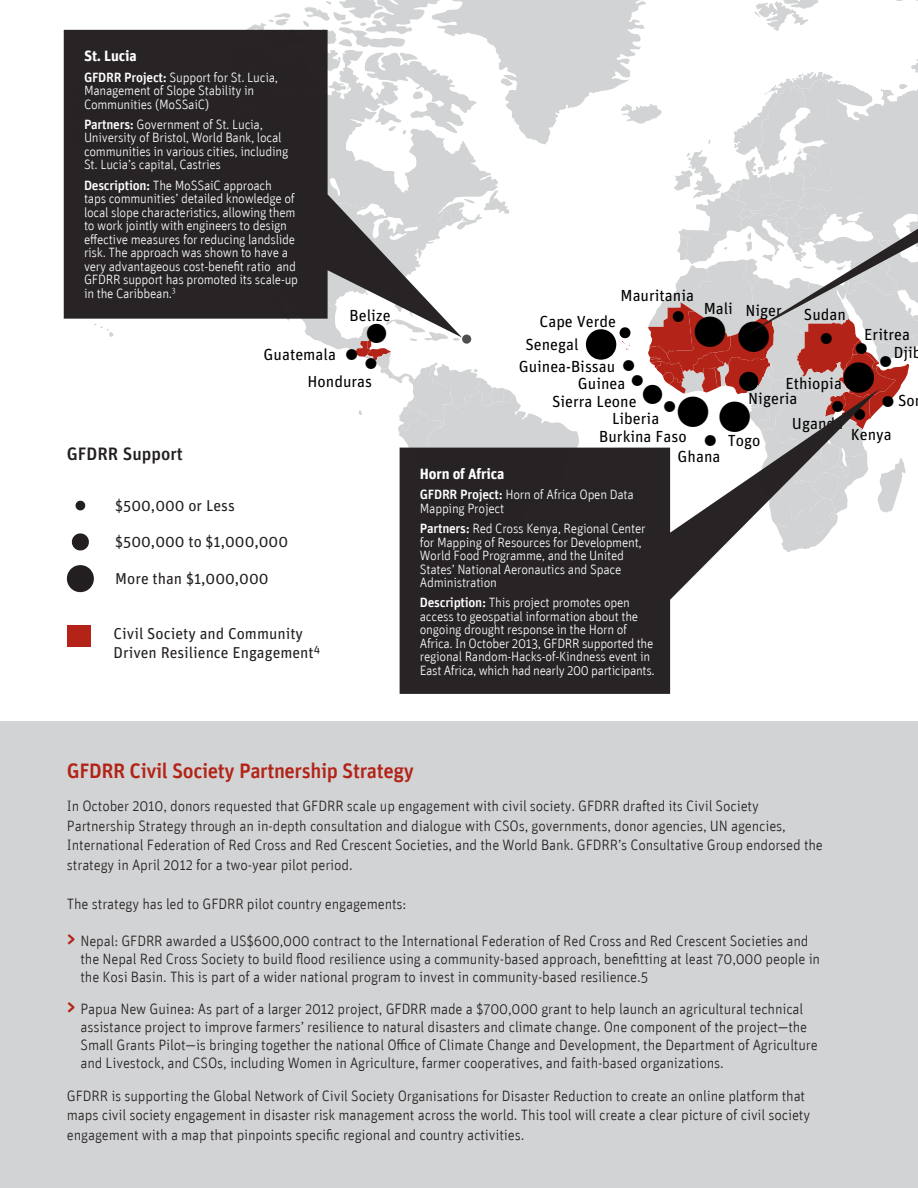
<style>
.page{position:relative;width:918px;height:1188px;background:#fff}
.page>*{position:absolute;margin:0;border:0;box-sizing:border-box;transform-origin:0 0}
.t1{font:44.7px/80.4px "ESRI Default Marker";color:#000;text-align:center}
.t2{font:28.2px "ESRI Default Marker";color:#000}
.t3{font:500 21px "Unit";letter-spacing:-.02em;color:#b32317}
.t4{font:500 18px "Unit";color:#231f20}
.t5{font:16.05px/34.8px "Unit";color:#010101}
.t6{font:16.05px/15.6px "ESRI Default Marker";color:#000;text-align:center}
.t7{font:15.75px/18.9px "Unit";color:#231f20}
.t8{font:300 15px/19.5px "Unit";letter-spacing:-.01em;color:#231f20}
.t9{font:700 15px "Unit";letter-spacing:-.01em;color:#fff}
.t10{font:300 13.5px/13.5px "Unit";letter-spacing:-.02em;color:#fff}
.s1{font-weight:500}
.s2{font-family:"ESRI Default Marker";color:#000}
.s3{font-weight:500;font-size:22.5px;color:#b32317}
</style>
<div class="page">
<svg style="left:260px;top:0;width:658px;height:654px"></svg>
<div style="left:0;top:722px;width:917px;height:466px;background:#d1d3d4"></div>
<svg style="left:746px;top:45px;width:172px;height:290px;fill:#d1d3d4"></svg>
<svg style="left:400px;top:389px;width:480px;height:305px;fill:#282425"></svg>
<svg style="left:64px;top:30px;width:398px;height:308px;fill:#282425"></svg>
<div style="left:462px;top:335px;width:9px;height:9px;background:#4e4f50;border-radius:50%"></div>
<div style="left:67px;top:444px;width:253px;height:217px;background:#fff"></div>
<div style="left:67px;top:625px;width:23px;height:22px;background:#b32317"></div>
<svg style="left:76px;top:501px;width:9px;height:9px"></svg>
<svg style="left:72px;top:533px;width:17px;height:17px"></svg>
<svg style="left:67px;top:565px;width:27px;height:27px"></svg>
<p class="t9" style="left:84px;top:47px;width:54px">St. Lucia</p>
<p class="t10" style="left:84px;top:70px;width:196px"><span class="s1">GFDRR Project:</span> Support for St. Lucia,<br>Management of Slope Stability in<br>Communities (MoSSaiC)</p>
<p class="t10" style="left:84px;top:117px;width:206px"><span class="s1">Partners:</span> Government of St. Lucia, University of Bristol, World Bank, local communities in various cities, including St. Lucia’s capital, Castries</p>
<p class="t10" style="left:84px;top:178px;width:216px"><span class="s1">Description:</span> The MoSSaiC approach<br>taps communities’ detailed knowledge of local slope characteristics, allowing them to work jointly with engineers to design effective measures for reducing landslide risk. The approach was shown to have a very advantageous cost-benefit ratio and GFDRR support has promoted its scale-up in the Caribbean.<sup>3</sup></p>
<p class="t5" style="left:264px;top:336px;width:74px">Guatemala</p>
<p class="t5" style="left:350px;top:297px;width:43px">Belize</p>
<p class="t6" style="left:346px;top:346px;width:13px">!</p>
<h2 class="t2" style="left:367px;top:317px;width:21px">!</h2>
<p class="t6" style="left:365px;top:356px;width:13px">!</p>
<p class="t4" style="left:67px;top:443px;width:118px">GFDRR Support</p>
<p class="t5" style="left:308px;top:364px;width:66px">Honduras</p>
<p class="t5" style="left:621px;top:277px;width:75px">Mauritania</p>
<p class="t5" style="left:704px;top:292px;width:80px">Mali Niger</p>
<p class="t5" style="left:804px;top:297px;width:44px">Sudan</p>
<p class="t6" style="left:673px;top:308px;width:13px">!</p>
<p class="t5" style="left:539px;top:303px;width:78px">Cape Verde</p>
<h1 class="t1" style="left:694px;top:291px;width:33px">!</h1>
<h1 class="t1" style="left:719px;top:296px;width:52px">! !</h1>
<p class="t5" style="left:864px;top:316px;width:47px">Eritrea</p>
<p class="t6" style="left:821px;top:331px;width:13px">!</p>
<p class="t5" style="left:525px;top:327px;width:55px">Senegal</p>
<p class="t6" style="left:856px;top:341px;width:13px">!</p>
<p class="t5" style="left:894px;top:335px;width:29px">Djib</p>
<p class="t6" style="left:880px;top:353px;width:13px">!</p>
<p class="t6" style="left:623px;top:357px;width:21px">! !</p>
<p class="t5" style="left:519px;top:348px;width:98px">Guinea-Bissau</p>
<p class="t5" style="left:785px;top:366px;width:58px">Ethiopia</p>
<p class="t5" style="left:612px;top:366px;width:49px;text-indent:-34px">Guinea<br>Liberia</p>
<h2 class="t2" style="left:643px;top:378px;width:21px">!</h2>
<p class="t5" style="left:748px;top:380px;width:51px">Nigeria</p>
<p class="t5" style="left:552px;top:383px;width:86px">Sierra Leone</p>
<p class="t5" style="left:883px;top:383px;width:34px"><span class="s2">!</span>So</p>
<h1 class="t1" style="left:677px;top:371px;width:33px">!</h1>
<p class="t6" style="left:705px;top:432px;width:13px">!</p>
<p class="t6" style="left:832px;top:399px;width:13px">!</p>
<p class="t6" style="left:664px;top:399px;width:13px">!</p>
<p class="t5" style="left:792px;top:405px;width:53px">Uganda</p>
<p class="t5" style="left:851px;top:416px;width:42px">Kenya</p>
<p class="t5" style="left:599px;top:419px;width:89px">Burkina Faso</p>
<p class="t5" style="left:728px;top:423px;width:34px">Togo</p>
<p class="t5" style="left:678px;top:438px;width:44px">Ghana</p>
<p class="t7" style="left:115px;top:495px;width:121px">$500,000 or Less</p>
<p class="t7" style="left:115px;top:532px;width:174px">$500,000 to $1,000,000</p>
<p class="t7" style="left:115px;top:568px;width:155px">More than $1,000,000</p>
<p class="t7" style="left:114px;top:623px;width:208px">Civil Society and Community<br>Driven Resilience Engagement<sup>4</sup></p>
<p class="t9" style="left:420px;top:465px;width:86px">Horn of Africa</p>
<p class="t10" style="left:420px;top:488px;width:215px"><span class="s1">GFDRR Project:</span> Horn of Africa Open Data<br>Mapping Project</p>
<p class="t10" style="left:420px;top:522px;width:227px"><span class="s1">Partners:</span> Red Cross Kenya, Regional Center for Mapping of Resources for Development, World Food Programme, and the United States’ National Aeronautics and Space Administration</p>
<p class="t10" style="left:420px;top:596px;width:236px"><span class="s1">Description:</span> This project promotes open access to geospatial information about the ongoing drought response in the Horn of Africa. In October 2013, GFDRR supported the regional Random-Hacks-of-Kindness event in East Africa, which had nearly 200 participants.</p>
<h3 class="t3" style="left:67px;top:758px;width:348px">GFDRR Civil Society Partnership Strategy</h3>
<p class="t8" style="left:67px;top:796px;width:758px">In October 2010, donors requested that GFDRR scale up engagement with civil society. GFDRR drafted its Civil Society Partnership Strategy through an in-depth consultation and dialogue with CSOs, governments, donor agencies, UN agencies, International Federation of Red Cross and Red Crescent Societies, and the World Bank. GFDRR’s Consultative Group endorsed the strategy in April 2012 for a two-year pilot period.</p>
<p class="t8" style="left:67px;top:894px;width:341px">The strategy has led to GFDRR pilot country engagements:</p>
<p class="t8" style="left:80px;top:932px;width:741px;line-height:18px;text-indent:-14px"><span class="s3">&gt;</span> Nepal: GFDRR awarded a US$600,000 contract to the International Federation of Red Cross and Red Crescent Societies and the Nepal Red Cross Society to build flood resilience using a community-based approach, benefitting at least 70,000 people in the Kosi Basin. This is part of a wider national program to invest in community-based resilience.5</p>
<p class="t8" style="left:80px;top:999px;width:739px;line-height:18px;text-indent:-14px"><span class="s3">&gt;</span> Papua New Guinea: As part of a larger 2012 project, GFDRR made a $700,000 grant to help launch an agricultural technical assistance project to improve farmers’ resilience to natural disasters and climate change. One component of the project—the Small Grants Pilot—is bringing together the national Office of Climate Change and Development, the Department of Agriculture and Livestock, and CSOs, including Women in Agriculture, farmer cooperatives, and faith-based organizations.</p>
<p class="t8" style="left:67px;top:1086px;width:745px">GFDRR is supporting the Global Network of Civil Society Organisations for Disaster Reduction to create an online platform that maps civil society engagement in disaster risk management across the world. This tool will create a clear picture of civil society engagement with a map that pinpoints specific regional and country activities.</p>
</div>
